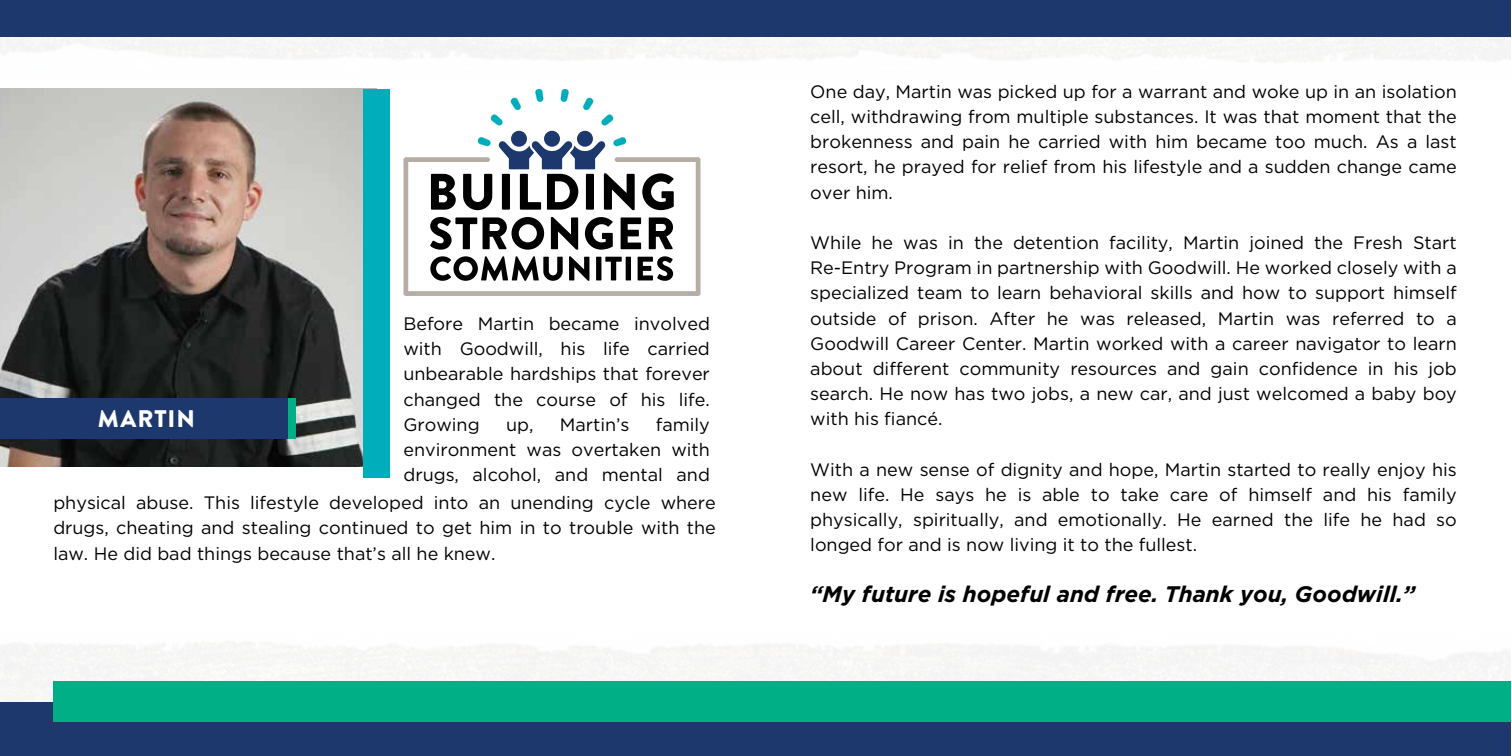
<style>
.page{position:relative;width:1512px;height:756px;background:#fff}
.page>*{position:absolute;margin:0;border:0;box-sizing:border-box;transform-origin:0 0}
.t1{font:900 24px "Brandon Grotesque";letter-spacing:.045em;color:#fff}
.t2{font:italic 700 22.5px "Gotham";color:#000}
.t3{font:18px/25.2px "Gotham";color:#000;text-align:justify}
</style>
<div class="page">
<div style="left:0;top:36px;width:1510px;height:26px;background:#f7f7f6"></div>
<div style="left:0;top:0;width:1511px;height:36px;background:#1d386d"></div>
<div style="left:0;top:642px;width:1510px;height:60px;background:#f7f6f6"></div>
<div style="left:0;top:702px;width:1511px;height:54px;background:#1d386d"></div>
<div style="left:53px;top:682px;width:1458px;height:40px;background:#00af85"></div>
<img style="left:0;top:89px;width:363px;height:378px">
<div style="left:363px;top:89px;width:27px;height:389px;background:#00adbb"></div>
<svg style="left:403px;top:89px;width:297px;height:207px"></svg>
<div style="left:0;top:398px;width:295px;height:40px;background:#1d386d"></div>
<div style="left:288px;top:398px;width:8px;height:40px;background:#00af85"></div>
<p class="t3" style="left:403px;top:312px;width:308px">Before Martin became involved with Goodwill, his life carried unbearable hardships that forever changed the course of his life.<br>Growing</p>
<h1 class="t1" style="left:98px;top:405px;width:99px">MARTIN</h1>
<p class="t3" style="left:403px;top:413px;width:308px;text-indent:252px">family environment was overtaken with drugs, alcohol, and mental and</p>
<p class="t3" style="left:53px;top:491px;width:664px">physical abuse. This lifestyle developed into an unending cycle where drugs, cheating and stealing continued to get him in to trouble with the law. He did bad things because that’s all he knew.</p>
<p class="t3" style="left:506px;top:413px;width:29px">up,</p>
<p class="t3" style="left:560px;top:413px;width:71px">Martin’s</p>
<p class="t3" style="left:810px;top:80px;width:648px">One day, Martin was picked up for a warrant and woke up in an isolation cell, withdrawing from multiple substances. It was that moment that the brokenness and pain he carried with him became too much. As a last resort, he prayed for relief from his lifestyle and a sudden change came over him.</p>
<p class="t3" style="left:810px;top:231px;width:648px">While he was in the detention facility, Martin joined the Fresh Start Re-Entry Program in partnership with Goodwill. He worked closely with a specialized team to learn behavioral skills and how to support himself outside of prison. After he was released, Martin was referred to a Goodwill Career Center. Martin worked with a career navigator to learn about different community resources and gain confidence in his job search. He now has two jobs, a new car, and just welcomed a baby boy with his fiancé.</p>
<p class="t3" style="left:810px;top:458px;width:648px">With a new sense of dignity and hope, Martin started to really enjoy his new life. He says he is able to take care of himself and his family physically, spiritually, and emotionally. He earned the life he had so longed for and is now living it to the fullest.</p>
<p class="t2" style="left:810px;top:584px;width:606px">“My future is hopeful and free. Thank you, Goodwill.”</p>
</div>
